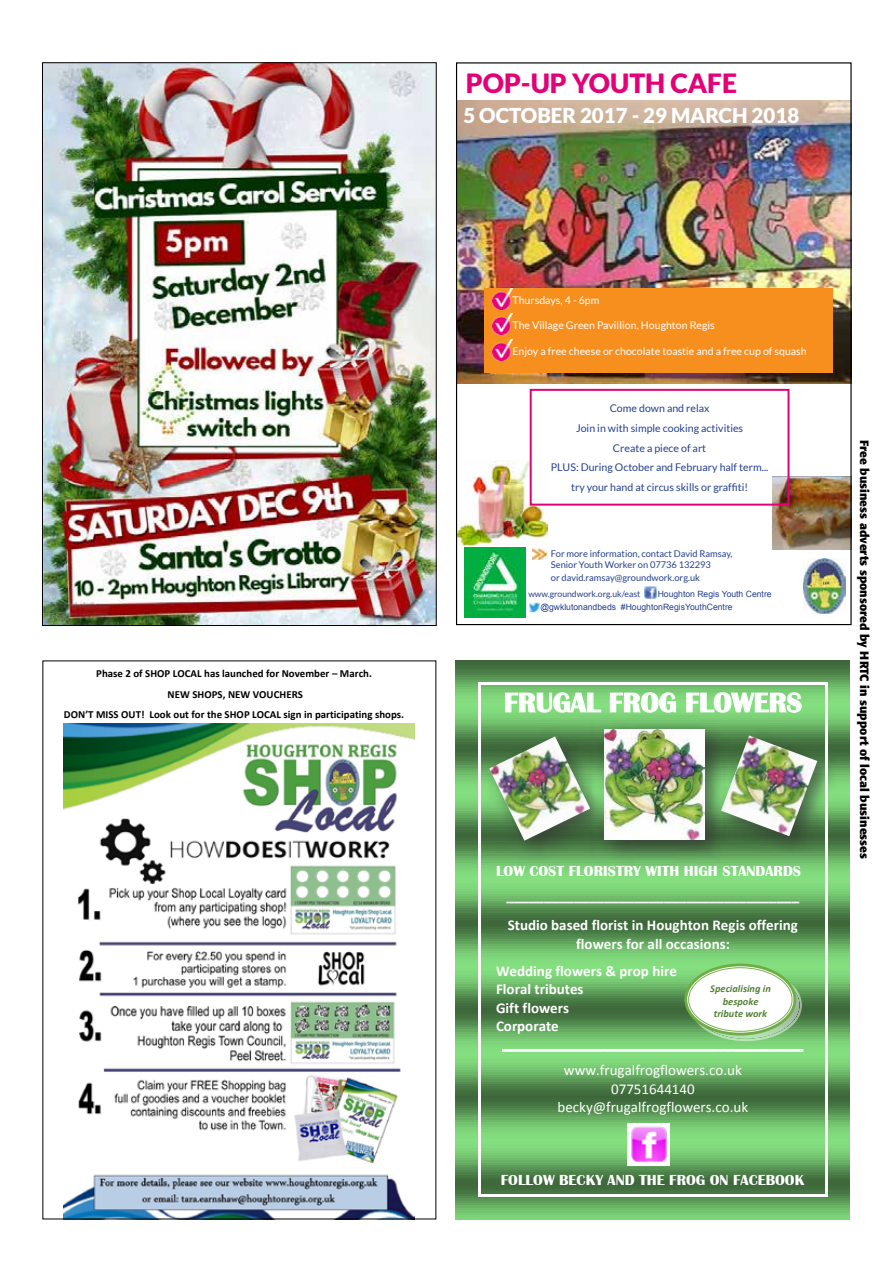
<style>
.page{position:relative;width:893px;height:1263px;background:#fff}
.page>*{position:absolute;margin:0;border:0;box-sizing:border-box;transform-origin:0 0}
.t1{font:700 28.2px "Britannic";color:#fff}
.t2{font:900 26.55px "Lato";color:#e20177}
.t3{font:900 20.55px "Lato";color:#fff}
.t4{font:700 15px/25.5px "Britannic";color:#fff;text-align:center}
.t5{font:700 15px/18.3px "Calibri";color:#fff;text-align:center}
.t6{font:15px/18.3px "Calibri";color:#fff;text-align:center}
.t7{font:700 12px "Formata";color:#000}
.t8{font:700 10.8px/20.5px "Calibri";letter-spacing:.005em;color:#000;text-align:center}
.t9{font:10.65px/20px "Lato";color:#25408f;text-align:center}
.t10{font:10.65px "Lato";color:#fff}
.t11{font:italic 700 10.35px/12.6px "Calibri";color:#538135;text-align:center}
.t12{font:9.3px/11.1px "Lato";color:#25408f}
.t13{font:8.7px "Arial";color:#25408f}
.t14{font:8.55px "Lato";color:#25408f}
.t15{font:8.55px "Arial";color:#25408f}
</style>
<div class="page">
<img style="left:44px;top:64px;width:391px;height:560px">
<img style="left:773px;top:477px;width:77px;height:72px">
<img style="left:458px;top:100px;width:392px;height:283px">
<div style="left:484px;top:288px;width:349px;height:85px;background:#f78f1e"></div>
<img style="left:465px;top:547px;width:60px;height:70px">
<svg style="left:530px;top:602px;width:10px;height:10px"></svg>
<img style="left:493px;top:288px;width:19px;height:21px">
<img style="left:493px;top:314px;width:19px;height:21px">
<img style="left:532px;top:548px;width:15px;height:12px">
<svg style="left:645px;top:587px;width:11px;height:11px"></svg>
<img style="left:804px;top:558px;width:41px;height:56px">
<img style="left:458px;top:461px;width:89px;height:85px">
<img style="left:493px;top:340px;width:19px;height:20px">
<div style="left:530px;top:389px;width:259px;height:117px;border:2px solid #e20177"></div>
<svg style="left:456px;top:660px;width:394px;height:559px;background:#65a961"></svg>
<img style="left:734px;top:721px;width:112px;height:144px">
<img style="left:734px;top:735px;width:83px;height:101px">
<img style="left:627px;top:1122px;width:43px;height:43px">
<img style="left:590px;top:715px;width:144px;height:154px">
<img style="left:619px;top:730px;width:86px;height:110px">
<img style="left:475px;top:722px;width:144px;height:148px">
<img style="left:489px;top:736px;width:101px;height:105px">
<svg style="left:505px;top:692px;width:96px;height:21px;background:#a2e39e"></svg>
<svg style="left:609px;top:692px;width:67px;height:21px"></svg>
<svg style="left:686px;top:692px;width:116px;height:21px;background:#a3e39f"></svg>
<svg style="left:502px;top:1049px;width:301px;height:2px"></svg>
<svg style="left:684px;top:963px;width:118px;height:78px"></svg>
<hr style="left:481px;top:683px;width:344px;height:2px;background:#fff">
<hr style="left:478px;top:685px;width:3px;height:510px;background:#fff">
<hr style="left:825px;top:685px;width:2px;height:510px;background:#fff">
<hr style="left:481px;top:1195px;width:344px;height:2px;background:#fff">
<img style="left:64px;top:723px;width:351px;height:497px">
<h2 class="t2" style="left:466px;top:67px;width:273px">POP-UP YOUTH CAFE</h2>
<h3 class="t3" style="left:463px;top:103px;width:337px">5 OCTOBER 2017 - 29 MARCH 2018</h3>
<p class="t8" style="left:64px;top:663px;width:342px">Phase 2 of SHOP LOCAL has launched for November – March.<br>NEW SHOPS, NEW VOUCHERS<br>DON’T MISS OUT! Look out for the SHOP LOCAL sign in participating shops.</p>
<p class="t10" style="left:512px;top:294px;width:88px">Thursdays, 4 - 6pm</p>
<p class="t10" style="left:512px;top:320px;width:204px">The Village Green Pavillion, Houghton Regis</p>
<p class="t10" style="left:512px;top:345px;width:296px">Enjoy a free cheese or chocolate toastie and a free cup of squash</p>
<p class="t9" style="left:551px;top:398px;width:219px">Come down and relax<br>Join in with simple cooking activities<br>Create a piece of art<br>PLUS: During October and February half term... try your hand at circus skills or graffiti!</p>
<p class="t12" style="left:551px;top:548px;width:183px">For more information, contact David Ramsay,<br>Senior Youth Worker on 07736 132293</p>
<p class="t12" style="left:551px;top:572px;width:151px">or david.ramsay@groundwork.org.uk</p>
<p class="t14" style="left:528px;top:589px;width:113px">www.groundwork.org.uk/east</p>
<p class="t15" style="left:658px;top:588px;width:115px">Houghton Regis Youth Centre</p>
<p class="t13" style="left:540px;top:601px;width:194px">@gwklutonandbeds #HoughtonRegisYouthCentre</p>
<h1 class="t1" style="left:504px;top:687px;width:300px">FRUGAL FROG FLOWERS</h1>
<p class="t4" style="left:496px;top:858px;width:307px">LOW COST FLORISTRY WITH HIGH STANDARDS _______________________________________</p>
<p class="t5" style="left:508px;top:916px;width:292px">Studio based florist in Houghton Regis offering flowers for all occasions:</p>
<p class="t5" style="left:496px;top:962px;width:182px;text-align:left">Wedding flowers &amp; prop hire<br>Floral tributes<br>Gift flowers<br>Corporate</p>
<p class="t4" style="left:502px;top:1031px;width:302px">________________________________________</p>
<p class="t6" style="left:557px;top:1061px;width:192px">www.frugalfrogflowers.co.uk<br>07751644140 becky@frugalfrogflowers.co.uk</p>
<p class="t11" style="left:710px;top:982px;width:62px">Specialising in bespoke tribute work</p>
<p class="t4" style="left:501px;top:1167px;width:305px">FOLLOW BECKY AND THE FROG ON FACEBOOK</p>
<p class="t7" style="left:872px;top:440px;width:420px;rotate:90deg">Free business adverts sponsored by HRTC in support of local businesses</p>
</div>
